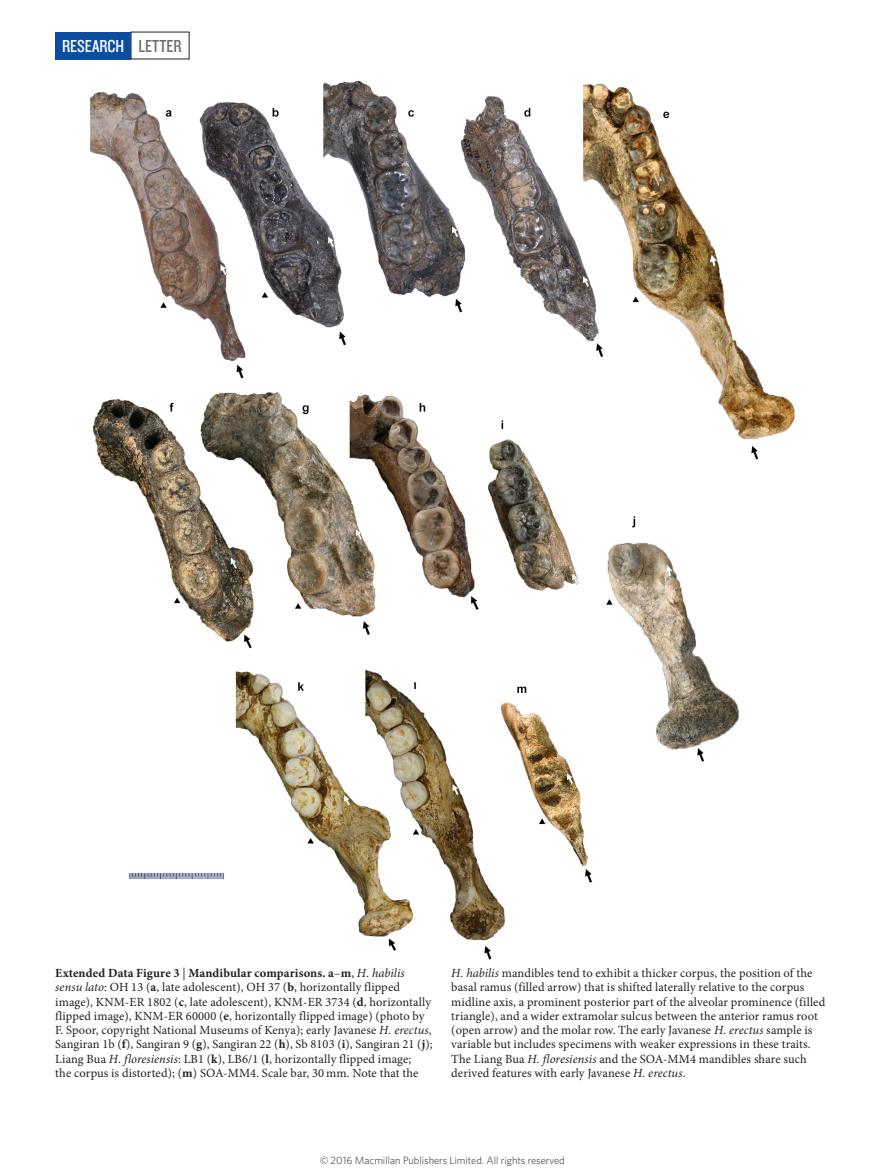
<style>
.page{position:relative;width:893px;height:1174px;background:#fff}
.page>*{position:absolute;margin:0;border:0;box-sizing:border-box;transform-origin:0 0}
.t1{font:18px "Knockout 29 Junior Ltweight";color:#fff}
.t2{font:12.45px/14.2px "Minion Pro";letter-spacing:.01em;color:#231f20}
.t3{font:300 10.5px "Whitney";color:#231f20}
.s1{color:#6c6d70}
.s2{font-weight:700}
.s3{font-style:italic}
</style>
<div class="page">
<div style="left:55px;top:32px;width:76px;height:27px;background:#0d4da1"></div>
<img style="left:90px;top:81px;width:705px;height:878px">
<h1 class="t1" style="left:62px;top:34px;width:121px">RESEARCH <span class="s1">LETTER</span></h1>
<p class="t2" style="left:55px;top:966px;width:379px"><span class="s2">Extended Data Figure 3</span> | <span class="s2">Mandibular comparisons. a</span>–<span class="s2">m</span>, <span class="s3">H. habilis sensu lato</span>: OH 13 (<span class="s2">a</span>, late adolescent), OH 37 (<span class="s2">b</span>, horizontally flipped image), KNM-ER 1802 (<span class="s2">c</span>, late adolescent), KNM-ER 3734 (<span class="s2">d</span>, horizontally flipped image), KNM-ER 60000 (<span class="s2">e</span>, horizontally flipped image) (photo by F. Spoor, copyright National Museums of Kenya); early Javanese <span class="s3">H. erectus</span>, Sangiran 1b (<span class="s2">f</span>), Sangiran 9 (<span class="s2">g</span>), Sangiran 22 (<span class="s2">h</span>), Sb 8103 (<span class="s2">i</span>), Sangiran 21 (<span class="s2">j</span>); Liang Bua <span class="s3">H. floresiensis</span>: LB1 (<span class="s2">k</span>), LB6/1 (<span class="s2">l</span>, horizontally flipped image;<br>the corpus is distorted); (<span class="s2">m</span>) SOA-MM4. Scale bar, 30 mm. Note that the</p>
<p class="t2" style="left:451px;top:966px;width:376px"><span class="s3">H. habilis</span> mandibles tend to exhibit a thicker corpus, the position of the basal ramus (filled arrow) that is shifted laterally relative to the corpus midline axis, a prominent posterior part of the alveolar prominence (filled triangle), and a wider extramolar sulcus between the anterior ramus root (open arrow) and the molar row. The early Javanese <span class="s3">H. erectus</span> sample is variable but includes specimens with weaker expressions in these traits.<br>The Liang Bua <span class="s3">H. floresiensis</span> and the SOA-MM4 mandibles share such derived features with early Javanese <span class="s3">H. erectus</span>.</p>
<p class="t3" style="left:320px;top:1153px;width:247px">© 2016 Macmillan Publishers Limited. All rights reserved</p>
</div>
